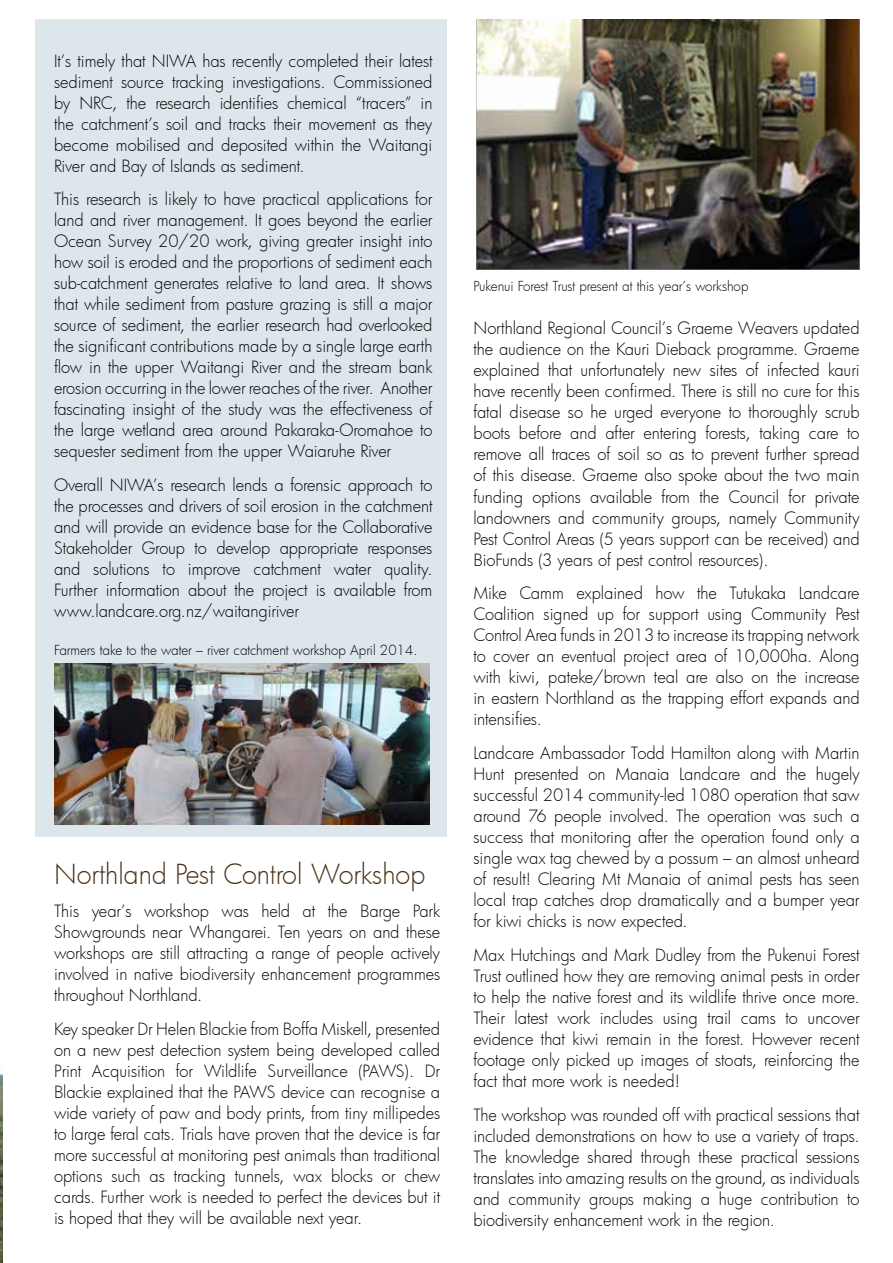
<style>
.page{position:relative;width:893px;height:1263px;background:#fff}
.page>*{position:absolute;margin:0;border:0;box-sizing:border-box;transform-origin:0 0}
.t1{font:300 27px "Futura";letter-spacing:-.005em;color:#483015}
.t2{font:300 16.5px/21px "Futura";letter-spacing:-.005em;color:#000;text-align:justify}
.t3{font:300 13.5px "Futura";letter-spacing:-.01em;color:#000}
</style>
<div class="page">
<img style="left:0;top:1073px;width:2px;height:189px">
<div style="left:35px;top:20px;width:411px;height:817px;background:#dce6eb"></div>
<img style="left:476px;top:20px;width:384px;height:250px">
<img style="left:54px;top:663px;width:375px;height:162px">
<p class="t2" style="left:54px;top:50px;width:380px">It’s timely that NIWA has recently completed their latest sediment source tracking investigations. Commissioned by NRC, the research identifies chemical “tracers” in the catchment’s soil and tracks their movement as they become mobilised and deposited within the Waitangi River and Bay of Islands as sediment.</p>
<p class="t2" style="left:54px;top:188px;width:380px">This research is likely to have practical applications for land and river management. It goes beyond the earlier Ocean Survey 20/20 work, giving greater insight into how soil is eroded and the proportions of sediment each sub-catchment generates relative to land area. It shows that while sediment from pasture grazing is still a major source of sediment, the earlier research had overlooked the significant contributions made by a single large earth flow in the upper Waitangi River and the stream bank erosion occurring in the lower reaches of the river. Another fascinating insight of the study was the effectiveness of the large wetland area around Pakaraka-Oromahoe to sequester sediment from the upper Waiaruhe River</p>
<p class="t2" style="left:54px;top:474px;width:380px">Overall NIWA’s research lends a forensic approach to the processes and drivers of soil erosion in the catchment and will provide an evidence base for the Collaborative Stakeholder Group to develop appropriate responses and solutions to improve catchment water quality.<br>Further information about the project is available from www.landcare.org.nz/waitangiriver</p>
<p class="t3" style="left:54px;top:640px;width:365px">Farmers take to the water – river catchment workshop April 2014.</p>
<h1 class="t1" style="left:54px;top:856px;width:373px">Northland Pest Control Workshop</h1>
<p class="t2" style="left:54px;top:900px;width:388px">This year’s workshop was held at the Barge Park Showgrounds near Whangarei. Ten years on and these workshops are still attracting a range of people actively involved in native biodiversity enhancement programmes throughout Northland.</p>
<p class="t2" style="left:54px;top:1018px;width:388px">Key speaker Dr Helen Blackie from Boffa Miskell, presented on a new pest detection system being developed called Print Acquisition for Wildlife Surveillance (PAWS). Dr Blackie explained that the PAWS device can recognise a wide variety of paw and body prints, from tiny millipedes to large feral cats. Trials have proven that the device is far more successful at monitoring pest animals than traditional options such as tracking tunnels, wax blocks or chew cards. Further work is needed to perfect the devices but it is hoped that they will be available next year.</p>
<p class="t3" style="left:473px;top:277px;width:277px">Pukenui Forest Trust present at this year’s workshop</p>
<p class="t2" style="left:473px;top:318px;width:388px">Northland Regional Council’s Graeme Weavers updated the audience on the Kauri Dieback programme. Graeme explained that unfortunately new sites of infected kauri have recently been confirmed. There is still no cure for this fatal disease so he urged everyone to thoroughly scrub boots before and after entering forests, taking care to remove all traces of soil so as to prevent further spread of this disease. Graeme also spoke about the two main funding options available from the Council for private landowners and community groups, namely Community Pest Control Areas (5 years support can be received) and BioFunds (3 years of pest control resources).</p>
<p class="t2" style="left:473px;top:582px;width:388px">Mike Camm explained how the Tutukaka Landcare Coalition signed up for support using Community Pest Control Area funds in 2013 to increase its trapping network to cover an eventual project area of 10,000ha. Along with kiwi, pateke/brown teal are also on the increase in eastern Northland as the trapping effort expands and intensifies.</p>
<p class="t2" style="left:473px;top:742px;width:388px">Landcare Ambassador Todd Hamilton along with Martin Hunt presented on Manaia Landcare and the hugely successful 2014 community-led 1080 operation that saw around 76 people involved. The operation was such a success that monitoring after the operation found only a single wax tag chewed by a possum – an almost unheard of result! Clearing Mt Manaia of animal pests has seen local trap catches drop dramatically and a bumper year for kiwi chicks is now expected.</p>
<p class="t2" style="left:473px;top:944px;width:388px">Max Hutchings and Mark Dudley from the Pukenui Forest Trust outlined how they are removing animal pests in order to help the native forest and its wildlife thrive once more.<br>Their latest work includes using trail cams to uncover evidence that kiwi remain in the forest. However recent footage only picked up images of stoats, reinforcing the fact that more work is needed!</p>
<p class="t2" style="left:473px;top:1104px;width:388px">The workshop was rounded off with practical sessions that included demonstrations on how to use a variety of traps.<br>The knowledge shared through these practical sessions translates into amazing results on the ground, as individuals and community groups making a huge contribution to biodiversity enhancement work in the region.</p>
</div>
